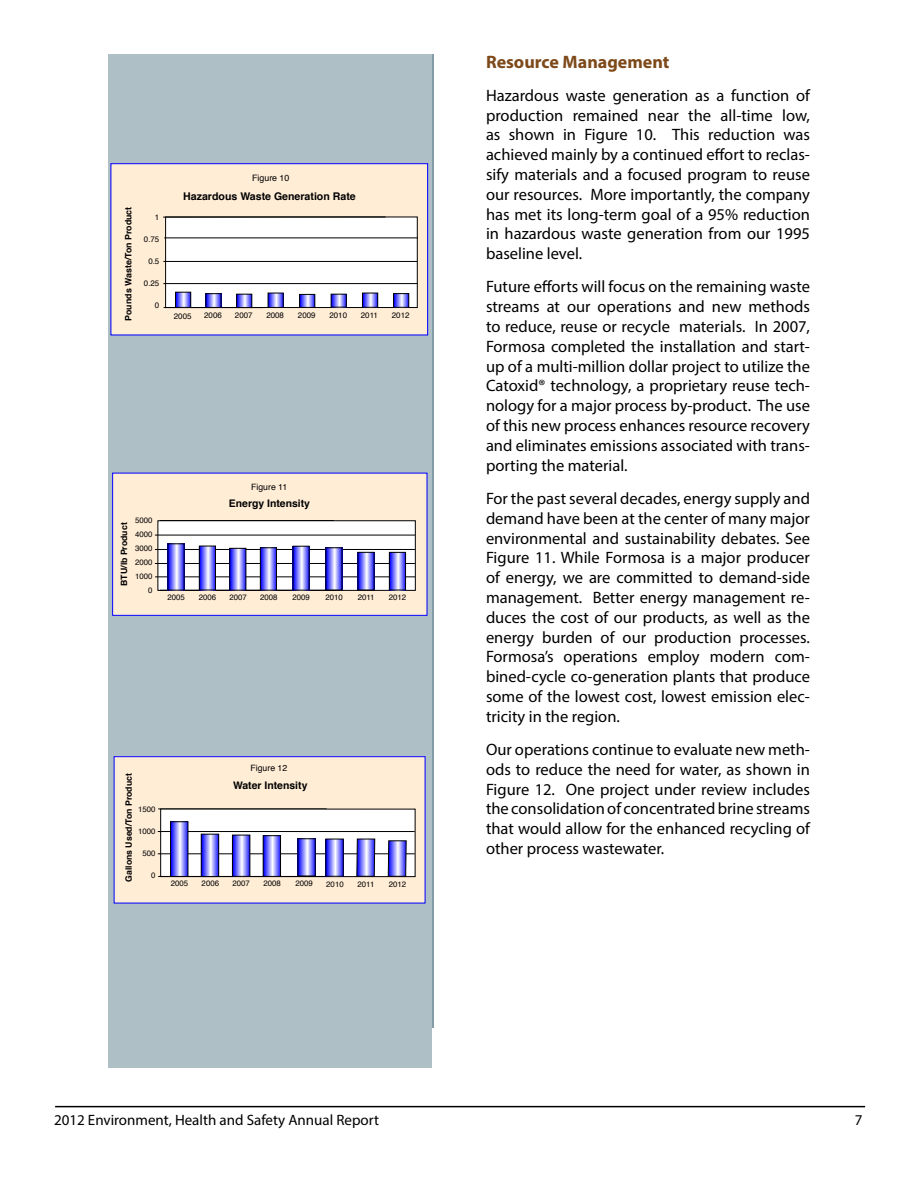
<style>
.page{position:relative;width:918px;height:1188px;background:#fff}
.page>*{position:absolute;margin:0;border:0;box-sizing:border-box;transform-origin:0 0}
.t1{font:700 18px "Myriad Pro";color:#7d4919}
.t2{font:16.5px/19.8px "Myriad Pro";color:#000;text-align:justify}
.t3{font:15px "Myriad Pro";color:#000}
.t4{font:700 10.65px "Helvetica";color:#000}
.t5{font:700 10.5px "Helvetica";color:#000}
.t6{font:700 8.85px "Helvetica";color:#000}
.t7{font:8.85px "Helvetica";color:#000}
.t8{font:700 8.7px "Helvetica";color:#000}
.t9{font:8.7px "Helvetica";color:#000}
.t10{font:7.95px "Helvetica";color:#000}
.t11{font:7.8px/13.8px "Helvetica";color:#000;text-align:right}
</style>
<div class="page">
<hr style="left:55px;top:1106px;width:810px;height:1px;background:#000">
<div style="left:108px;top:54px;width:324px;height:1014px;background:#afbfc6"></div>
<div style="left:113px;top:473px;width:314px;height:142px;background:#ffedd6"></div>
<div style="left:112px;top:473px;width:315px;height:143px;border:1px solid #00f"></div>
<svg style="left:158px;top:521px;width:257px;height:69px;background:#e2e2f0"></svg>
<div style="left:158px;top:520px;width:258px;height:71px;border:1px solid #000"></div>
<hr style="left:160px;top:590px;width:175px;height:1px;background:#000">
<hr style="left:155px;top:577px;width:260px;height:1px;background:#000">
<hr style="left:155px;top:535px;width:260px;height:1px;background:#000">
<hr style="left:155px;top:549px;width:260px;height:1px;background:#000">
<hr style="left:155px;top:563px;width:260px;height:1px;background:#000">
<svg style="left:170px;top:546px;width:12px;height:42px"></svg>
<svg style="left:201px;top:548px;width:13px;height:40px"></svg>
<div style="left:199px;top:546px;width:17px;height:44px;border:1px solid #000"></div>
<svg style="left:231px;top:550px;width:13px;height:38px"></svg>
<svg style="left:262px;top:549px;width:13px;height:39px"></svg>
<div style="left:260px;top:547px;width:17px;height:43px;border:1px solid #000"></div>
<svg style="left:295px;top:548px;width:12px;height:40px"></svg>
<svg style="left:328px;top:550px;width:12px;height:38px"></svg>
<svg style="left:360px;top:554px;width:12px;height:34px"></svg>
<svg style="left:391px;top:554px;width:13px;height:34px"></svg>
<div style="left:389px;top:552px;width:17px;height:38px;border:1px solid #000"></div>
<div style="left:114px;top:757px;width:311px;height:146px;background:#ffedd6"></div>
<div style="left:114px;top:756px;width:311px;height:147px;border:1px solid #00f"></div>
<hr style="left:158px;top:809px;width:169px;height:1px;background:#000">
<div style="left:161px;top:809px;width:254px;height:68px;background:#fff"></div>
<hr style="left:158px;top:831px;width:257px;height:1px;background:#000">
<hr style="left:158px;top:854px;width:257px;height:1px;background:#000">
<hr style="left:158px;top:876px;width:170px;height:1px;background:#000">
<svg style="left:172px;top:824px;width:14px;height:51px"></svg>
<div style="left:170px;top:822px;width:18px;height:55px;border:1px solid #000"></div>
<svg style="left:203px;top:836px;width:14px;height:39px"></svg>
<div style="left:201px;top:834px;width:18px;height:43px;border:1px solid #000"></div>
<svg style="left:234px;top:837px;width:14px;height:38px"></svg>
<div style="left:232px;top:835px;width:18px;height:42px;border:1px solid #000"></div>
<svg style="left:265px;top:837px;width:14px;height:38px"></svg>
<div style="left:263px;top:835px;width:18px;height:42px;border:1px solid #000"></div>
<svg style="left:300px;top:841px;width:13px;height:33px"></svg>
<svg style="left:328px;top:841px;width:13px;height:33px"></svg>
<svg style="left:356px;top:839px;width:19px;height:38px"></svg>
<svg style="left:388px;top:840px;width:19px;height:37px"></svg>
<div style="left:111px;top:164px;width:317px;height:171px;background:#ffedd6"></div>
<div style="left:110px;top:163px;width:318px;height:172px;border:1px solid #00f"></div>
<div style="left:166px;top:217px;width:251px;height:91px;background:#fff"></div>
<div style="left:165px;top:217px;width:253px;height:91px;border:1px solid #000"></div>
<hr style="left:163px;top:283px;width:255px;height:1px;background:#000">
<hr style="left:163px;top:261px;width:254px;height:1px;background:#000">
<hr style="left:164px;top:307px;width:99px;height:1px;background:#000">
<svg style="left:177px;top:294px;width:12px;height:12px"></svg>
<div style="left:175px;top:292px;width:16px;height:16px;border:1px solid #000"></div>
<svg style="left:208px;top:295px;width:11px;height:11px"></svg>
<div style="left:206px;top:293px;width:15px;height:15px;border:1px solid #000"></div>
<hr style="left:163px;top:217px;width:223px;height:1px;background:#000">
<hr style="left:164px;top:238px;width:254px;height:1px;background:#000">
<svg style="left:238px;top:296px;width:12px;height:10px"></svg>
<div style="left:236px;top:294px;width:16px;height:14px;border:1px solid #000"></div>
<svg style="left:270px;top:295px;width:11px;height:11px"></svg>
<div style="left:268px;top:293px;width:15px;height:15px;border:1px solid #000"></div>
<svg style="left:301px;top:296px;width:12px;height:10px"></svg>
<div style="left:299px;top:294px;width:16px;height:14px;border:1px solid #000"></div>
<svg style="left:333px;top:296px;width:12px;height:9px"></svg>
<div style="left:331px;top:294px;width:16px;height:13px;border:1px solid #000"></div>
<svg style="left:364px;top:295px;width:12px;height:11px"></svg>
<div style="left:362px;top:293px;width:16px;height:15px;border:1px solid #000"></div>
<svg style="left:395px;top:295px;width:12px;height:11px"></svg>
<div style="left:393px;top:293px;width:16px;height:15px;border:1px solid #000"></div>
<p class="t6" style="left:121px;top:321px;width:116px;rotate:-90deg">Pounds Waste/Ton Product</p>
<p class="t10" style="left:155px;top:211px;width:6px">1</p>
<p class="t10" style="left:144px;top:233px;width:17px">0.75</p>
<p class="t10" style="left:148px;top:255px;width:13px">0.5</p>
<p class="t10" style="left:144px;top:277px;width:17px">0.25</p>
<p class="t10" style="left:155px;top:299px;width:6px">0</p>
<p class="t7" style="left:252px;top:171px;width:39px">Figure 10</p>
<p class="t4" style="left:183px;top:187px;width:174px">Hazardous Waste Generation Rate</p>
<p class="t10" style="left:174px;top:310px;width:19px">2005</p>
<p class="t10" style="left:204px;top:310px;width:19px">2006</p>
<p class="t10" style="left:235px;top:310px;width:19px">2007</p>
<p class="t10" style="left:266px;top:309px;width:19px">2008</p>
<p class="t10" style="left:298px;top:309px;width:19px">2009</p>
<p class="t10" style="left:329px;top:309px;width:19px">2010</p>
<p class="t10" style="left:361px;top:309px;width:19px">2011</p>
<p class="t10" style="left:392px;top:309px;width:19px">2012</p>
<p class="t8" style="left:117px;top:586px;width:65px;rotate:-90deg">BTU/lb Product</p>
<p class="t11" style="left:135px;top:514px;width:19px">5000<br>4000<br>3000<br>2000<br>1000<br>0</p>
<p class="t9" style="left:251px;top:480px;width:38px">Figure 11</p>
<p class="t5" style="left:229px;top:495px;width:83px">Energy Intensity</p>
<p class="t11" style="left:167px;top:590px;width:19px">2005</p>
<p class="t11" style="left:199px;top:591px;width:19px">2006</p>
<p class="t11" style="left:230px;top:591px;width:19px">2007</p>
<p class="t11" style="left:260px;top:591px;width:19px">2008</p>
<p class="t11" style="left:293px;top:591px;width:19px">2009</p>
<p class="t11" style="left:325px;top:591px;width:19px">2010</p>
<p class="t11" style="left:358px;top:591px;width:18px">2011</p>
<p class="t11" style="left:389px;top:591px;width:19px">2012</p>
<p class="t8" style="left:122px;top:882px;width:110px;rotate:-90deg">Gallons Used/Ton Product</p>
<p class="t11" style="left:138px;top:802px;width:19px">1500</p>
<p class="t11" style="left:138px;top:824px;width:19px">1000</p>
<p class="t11" style="left:143px;top:846px;width:15px">500</p>
<p class="t11" style="left:151px;top:868px;width:6px">0</p>
<p class="t9" style="left:251px;top:762px;width:38px">Figure 12</p>
<p class="t5" style="left:233px;top:777px;width:76px">Water Intensity</p>
<p class="t11" style="left:171px;top:877px;width:19px">2005</p>
<p class="t11" style="left:202px;top:877px;width:19px">2006</p>
<p class="t11" style="left:232px;top:877px;width:19px">2007</p>
<p class="t11" style="left:263px;top:877px;width:19px">2008</p>
<p class="t11" style="left:295px;top:877px;width:19px">2009</p>
<p class="t11" style="left:326px;top:877px;width:19px">2010</p>
<p class="t11" style="left:358px;top:877px;width:18px">2011</p>
<p class="t11" style="left:389px;top:877px;width:19px">2012</p>
<p class="t1" style="left:486px;top:50px;width:185px">Resource Management</p>
<p class="t2" style="left:486px;top:85px;width:326px">Hazardous waste generation as a function of production remained near the all-time low, as shown in Figure 10. This reduction was achieved mainly by a continued effort to reclas&shy;sify materials and a focused program to reuse our resources. More importantly, the company has met its long-term goal of a 95% reduction in hazardous waste generation from our 1995 baseline level.</p>
<p class="t2" style="left:486px;top:277px;width:326px">Future efforts will focus on the remaining waste streams at our operations and new methods to reduce, reuse or recycle materials. In 2007, Formosa completed the installation and start&shy;up of a multi-million dollar project to utilize the Catoxid® technology, a proprietary reuse tech&shy;nology for a major process by-product. The use of this new process enhances resource recovery and eliminates emissions associated with trans&shy;porting the material.</p>
<p class="t2" style="left:486px;top:488px;width:326px">For the past several decades, energy supply and demand have been at the center of many major environmental and sustainability debates. See Figure 11. While Formosa is a major producer of energy, we are committed to demand-side management. Better energy management re&shy;duces the cost of our products, as well as the energy burden of our production processes.<br>Formosa’s operations employ modern com&shy;bined-cycle co-generation plants that produce some of the lowest cost, lowest emission elec&shy;tricity in the region.</p>
<p class="t2" style="left:486px;top:739px;width:326px">Our operations continue to evaluate new meth&shy;ods to reduce the need for water, as shown in Figure 12. One project under review includes the consolidation of concentrated brine streams that would allow for the enhanced recycling of other process wastewater.</p>
<p class="t3" style="left:54px;top:1111px;width:327px">2012 Environment, Health and Safety Annual Report</p>
<p class="t3" style="left:855px;top:1111px;width:9px">7</p>
</div>
